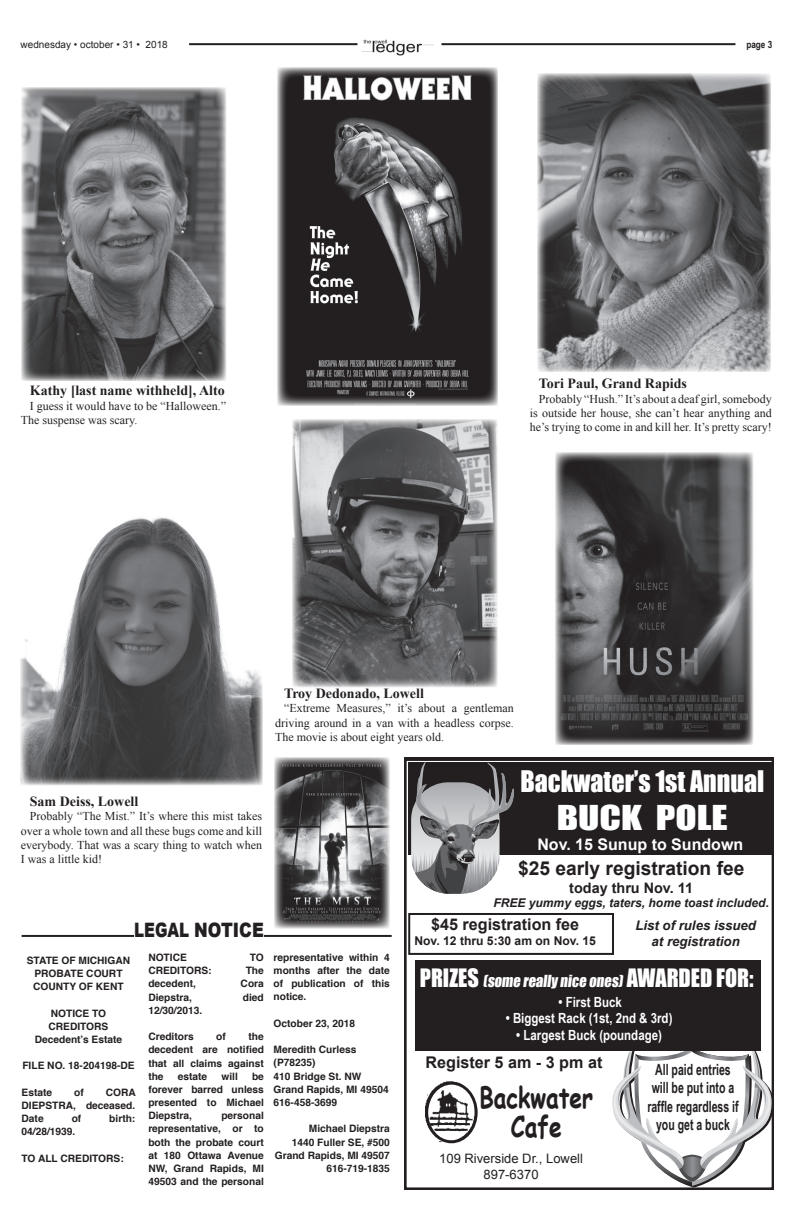
<style>
.page{position:relative;width:792px;height:1224px;background:#fff}
.page>*{position:absolute;margin:0;border:0;box-sizing:border-box;transform-origin:0 0}
.t1{font:31.5px "Impact";color:#fff;scale:1.24 1}
.t2{font:700 29px/29px "Comic Sans MS";color:#231f20;text-align:center;scale:.79 1}
.t3{font:27.3px "Impact";color:#fff;scale:.95 1}
.t4{font:900 19.9px "Arial";color:#231f20;scale:.76 1}
.t5{font:700 19.2px "Arial";color:#231f20}
.t6{font:700 16.2px "Arial";color:#231f20}
.t7{font:700 16px "Arial";color:#fff}
.t8{font:700 15.5px/18.6px "Arial Narrow";color:#231f20;text-align:center;scale:.83 1}
.t9{font:15.3px "Impact";color:#fff;scale:.95 1}
.t10{font:700 14.4px "Arial";color:#231f20}
.t11{font:700 14px "Times New Roman";color:#231f20}
.t12{font:700 14px "Arial Narrow";color:#fff}
.t13{font:italic 700 13.2px/15.9px "Arial";color:#231f20;text-align:center}
.t14{font:13px/15.6px "Arial";color:#231f20;text-align:center}
.t15{font:700 12.1px "Arial";color:#231f20}
.t16{font:12px/14.4px "Times New Roman";color:#231f20;text-align:justify}
.t17{font:italic 700 12px "Arial";color:#231f20}
.t18{font:700 10.2px/13.2px "Helvetica";color:#231f20;text-align:justify}
.t19{font:10px "Arial";color:#231f20}
.t20{font:700 10px "Arial Narrow";color:#231f20}
.s1{font-size:23.3px}
</style>
<div class="page">
<img style="left:361px;top:39px;width:72px;height:17px">
<hr style="left:189px;top:43px;width:168px;height:2px;background:#231f20">
<hr style="left:441px;top:43px;width:294px;height:2px;background:#231f20">
<svg style="left:405px;top:757px;width:369px;height:432px"></svg>
<div style="left:408px;top:762px;width:366px;height:93px;background:#231f20"></div>
<svg style="left:612px;top:1046px;width:162px;height:141px"></svg>
<svg style="left:411px;top:762px;width:103px;height:132px"></svg>
<img style="left:426px;top:1080px;width:55px;height:64px">
<div style="left:425px;top:1082px;width:53px;height:61px;border:3px solid #231f20;border-radius:50%"></div>
<hr style="left:430px;top:1118px;width:39px;height:2px;background:#231f20">
<hr style="left:436px;top:1129px;width:32px;height:2px;background:#231f20">
<hr style="left:430px;top:1123px;width:40px;height:2px;background:#231f20">
<div style="left:408px;top:913px;width:206px;height:42px;border:2px solid #231f20"></div>
<div style="left:415px;top:960px;width:345px;height:90px;background:#231f20"></div>
<hr style="left:22px;top:935px;width:370px;height:2px;background:#231f20">
<div style="left:134px;top:923px;width:130px;height:37px;background:#fff"></div>
<img style="left:21px;top:517px;width:241px;height:268px">
<img style="left:22px;top:88px;width:204px;height:292px">
<img style="left:277px;top:68px;width:221px;height:338px">
<img style="left:275px;top:757px;width:115px;height:171px">
<img style="left:537px;top:73px;width:234px;height:299px">
<img style="left:292px;top:419px;width:205px;height:268px">
<img style="left:556px;top:452px;width:197px;height:293px">
<p class="t19" style="left:21px;top:38px;width:149px">wednesday • october • 31 • 2018</p>
<p class="t20" style="left:746px;top:37px;width:27px">page 3</p>
<h3 class="t11" style="left:30px;top:381px;width:196px">Kathy [last name withheld], Alto</h3>
<p class="t16" style="left:21px;top:398px;width:207px;text-indent:9px">I guess it would have to be “Halloween.”<br>The suspense was scary.</p>
<h3 class="t11" style="left:539px;top:374px;width:150px">Tori Paul, Grand Rapids</h3>
<p class="t16" style="left:530px;top:391px;width:243px;text-indent:9px">Probably “Hush.” It’s about a deaf girl, somebody is outside her house, she can’t hear anything and he’s trying to come in and kill her. It’s pretty scary!</p>
<h3 class="t11" style="left:284px;top:683px;width:141px">Troy Dedonado, Lowell</h3>
<p class="t16" style="left:275px;top:701px;width:240px;text-indent:9px">“Extreme Measures,” it’s about a gentleman driving around in a van with a headless corpse.<br>The movie is about eight years old.</p>
<h3 class="t11" style="left:30px;top:791px;width:110px">Sam Deiss, Lowell</h3>
<p class="t16" style="left:21px;top:809px;width:243px;text-indent:9px">Probably “The Mist.” It’s where this mist takes over a whole town and all these bugs come and kill everybody. That was a scary thing to watch when I was a little kid!</p>
<h3 class="t4" style="left:134px;top:915px;width:172px">LEGAL NOTICE</h3>
<p class="t18" style="left:27px;top:954px;width:105px;text-align:center">STATE OF MICHIGAN<br>PROBATE COURT<br>COUNTY OF KENT</p>
<p class="t18" style="left:35px;top:1007px;width:89px;text-align:center">NOTICE TO<br>CREDITORS<br>Decedent’s Estate</p>
<p class="t18" style="left:22px;top:1059px;width:114px">FILE NO. 18-204198-DE</p>
<p class="t18" style="left:22px;top:1086px;width:32px">Estate</p>
<p class="t18" style="left:74px;top:1086px;width:11px">of</p>
<p class="t18" style="left:22px;top:1086px;width:116px;text-indent:84px">CORA DIEPSTRA, deceased.<br>Date</p>
<p class="t18" style="left:72px;top:1112px;width:11px">of</p>
<p class="t18" style="left:109px;top:1112px;width:28px">birth:</p>
<p class="t18" style="left:22px;top:1125px;width:55px">04/28/1939.</p>
<p class="t18" style="left:22px;top:1152px;width:104px">TO ALL CREDITORS:</p>
<p class="t18" style="left:148px;top:951px;width:40px">NOTICE</p>
<p class="t18" style="left:250px;top:951px;width:15px">TO</p>
<p class="t18" style="left:148px;top:964px;width:65px">CREDITORS:</p>
<p class="t18" style="left:246px;top:964px;width:20px">The</p>
<p class="t18" style="left:148px;top:977px;width:49px">decedent,</p>
<p class="t18" style="left:241px;top:977px;width:25px">Cora</p>
<p class="t18" style="left:148px;top:990px;width:45px">Diepstra,</p>
<p class="t18" style="left:243px;top:990px;width:22px">died</p>
<p class="t18" style="left:148px;top:1004px;width:55px">12/30/2013.</p>
<p class="t18" style="left:148px;top:1030px;width:47px">Creditors</p>
<p class="t18" style="left:216px;top:1030px;width:11px">of</p>
<p class="t18" style="left:148px;top:1030px;width:117px;text-indent:100px">the decedent are notified that all claims against the</p>
<p class="t18" style="left:178px;top:1070px;width:31px">estate</p>
<p class="t18" style="left:221px;top:1070px;width:18px">will</p>
<p class="t18" style="left:148px;top:1070px;width:117px;text-indent:104px">be forever barred unless presented to Michael Diepstra,</p>
<p class="t18" style="left:148px;top:1109px;width:117px;text-indent:73px">personal representative, or to both the probate court at 180 Ottawa Avenue NW, Grand Rapids, MI 49503 and the personal</p>
<p class="t18" style="left:274px;top:951px;width:118px">representative within 4 months after the date of publication of this notice.</p>
<p class="t18" style="left:274px;top:1017px;width:83px">October 23, 2018</p>
<p class="t18" style="left:274px;top:1043px;width:117px;text-align:left">Meredith Curless (P78235)<br>410 Bridge St. NW<br>Grand Rapids, MI 49504<br>616-458-3699</p>
<p class="t18" style="left:275px;top:1122px;width:117px;text-align:right">Michael Diepstra<br>1440 Fuller SE, #500<br>Grand Rapids, MI 49507<br>616-719-1835</p>
<h3 class="t3" style="left:520px;top:760px;width:258px">Backwater’s 1st Annual</h3>
<h1 class="t1" style="left:557px;top:793px;width:139px">BUCK POLE</h1>
<h3 class="t7" style="left:537px;top:834px;width:207px">Nov. 15 Sunup to Sundown</h3>
<h3 class="t5" style="left:518px;top:856px;width:228px">$25 early registration fee</h3>
<h3 class="t10" style="left:569px;top:878px;width:125px">today thru Nov. 11</h3>
<p class="t17" style="left:493px;top:895px;width:277px">FREE yummy eggs, taters, home toast included.</p>
<h3 class="t6" style="left:431px;top:914px;width:150px">$45 registration fee</h3>
<p class="t15" style="left:414px;top:933px;width:183px">Nov. 12 thru 5:30 am on Nov. 15</p>
<p class="t13" style="left:635px;top:918px;width:122px">List of rules issued at registration</p>
<h3 class="t9" style="left:420px;top:969px;width:353px"><span class="s1">P R I Z E S</span> (some really nice ones) <span class="s1">AWA R D E D F O R :</span></h3>
<h3 class="t12" style="left:559px;top:991px;width:65px">• First Buck</h3>
<h3 class="t12" style="left:506px;top:1008px;width:168px">• Biggest Rack (1st, 2nd &amp; 3rd)</h3>
<h3 class="t12" style="left:516px;top:1025px;width:147px">• Largest Buck (poundage)</h3>
<h3 class="t8" style="left:647px;top:1059px;width:111px">All paid entries will be put into a raffle regardless if you get a buck</h3>
<h3 class="t6" style="left:425px;top:1051px;width:178px">Register 5 am - 3 pm at</h3>
<h2 class="t2" style="left:479px;top:1082px;width:146px">Backwater<br>Cafe</h2>
<p class="t14" style="left:439px;top:1151px;width:145px">109 Riverside Dr., Lowell<br>897-6370</p>
</div>
